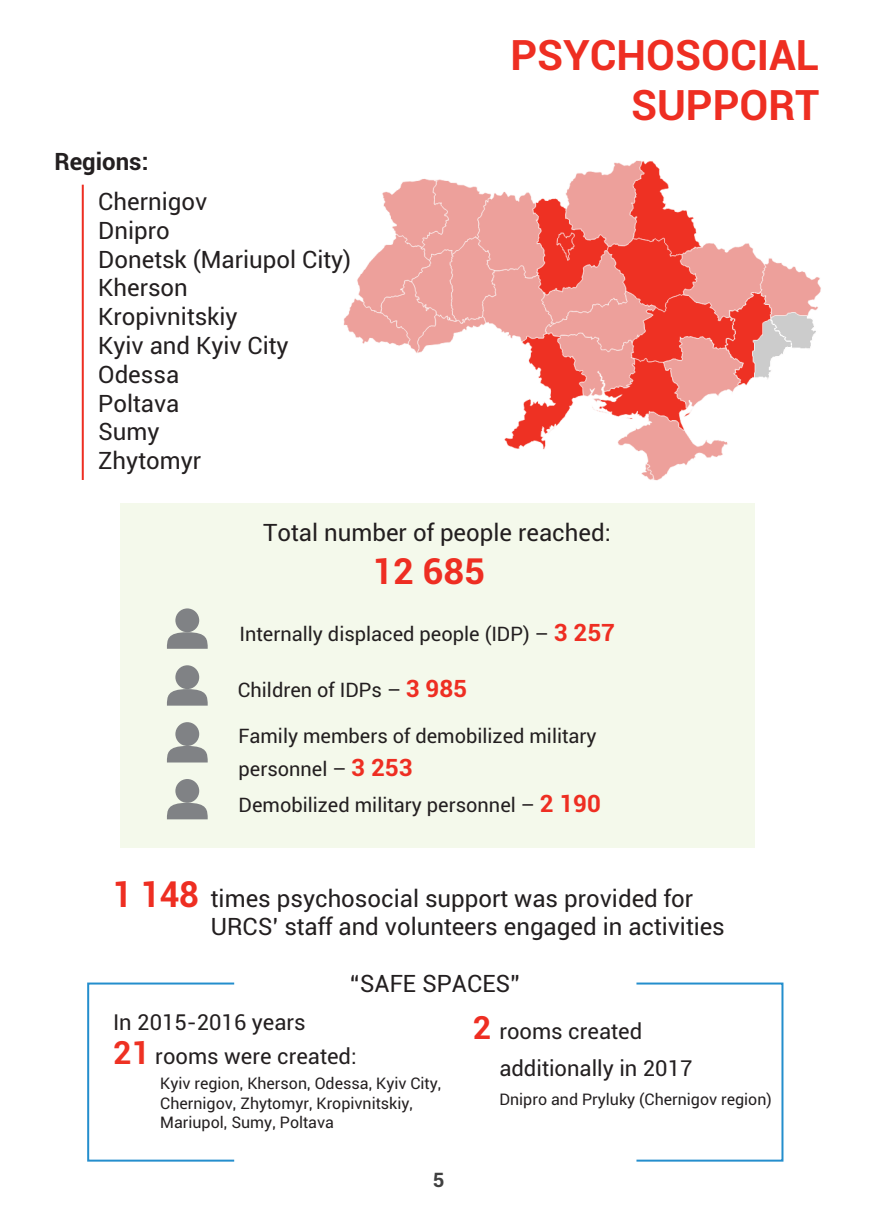
<style>
.page{position:relative;width:874px;height:1225px;background:#fff}
.page>*{position:absolute;margin:0;border:0;box-sizing:border-box;transform-origin:0 0}
.t1{font:700 42px/50.4px "Roboto";color:#ee2e22;text-align:right}
.t2{font:700 36px "Roboto";color:#ee2e22}
.t3{font:700 36px "Roboto";color:#ee2e22;scale:.95 1}
.t4{font:700 32px "Roboto";color:#ee2e22}
.t5{font:24px/28.8px "Roboto";color:#231f20}
.t6{font:700 24px "Roboto";color:#231f20}
.t7{font:22px/33.8px "Roboto";color:#231f20}
.t8{font:20px/33.6px "Roboto";color:#231f20}
.t9{font:700 20px "Roboto";color:#404040}
.t10{font:16px/19.2px "Roboto";color:#231f20}
.s1{font-style:inherit}
.s2{font-weight:700;font-size:24px;color:#ee2e22}
.s3{font-weight:700;font-size:32px;color:#ee3123}
</style>
<div class="page">
<img style="left:343px;top:160px;width:478px;height:321px">
<div style="left:120px;top:503px;width:634px;height:344px;background:#f4f9eb"></div>
<div style="left:175px;top:608px;width:24px;height:24px;background:#808285;border-radius:50%"></div>
<svg style="left:167px;top:632px;width:40px;height:17px"></svg>
<div style="left:175px;top:665px;width:24px;height:24px;background:#808285;border-radius:50%"></div>
<svg style="left:167px;top:689px;width:40px;height:16px"></svg>
<div style="left:175px;top:722px;width:24px;height:24px;background:#808285;border-radius:50%"></div>
<svg style="left:167px;top:746px;width:40px;height:16px"></svg>
<div style="left:175px;top:779px;width:24px;height:24px;background:#808285;border-radius:50%"></div>
<svg style="left:167px;top:803px;width:40px;height:16px"></svg>
<div style="left:87px;top:982px;width:148px;height:179px;border:2px solid #248ecd"></div>
<div style="left:635px;top:982px;width:148px;height:179px;border:2px solid #248ecd"></div>
<hr style="left:81px;top:185px;width:3px;height:295px;background:#ee2e22">
<p class="t6" style="left:54px;top:145px;width:96px">Regions<span class="s1">:</span></p>
<p class="t5" style="left:98px;top:186px;width:254px">Chernigov<br>Dnipro<br>Donetsk (Mariupol City)<br>Kherson<br>Kropivnitskiy<br>Kyiv and Kyiv City<br>Odessa<br>Poltava<br>Sumy<br>Zhytomyr</p>
<h1 class="t1" style="left:510px;top:28px;width:310px">PSYCHOSOCIAL<br>SUPPORT</h1>
<p class="t5" style="left:263px;top:517px;width:349px">Total number of people reached:</p>
<h2 class="t2" style="left:372px;top:546px;width:114px">12 685</h2>
<p class="t8" style="left:239px;top:616px;width:376px">Internally displaced people (IDP) – <span class="s2">3 257</span></p>
<p class="t8" style="left:238px;top:673px;width:230px">Children of IDPs – <span class="s2">3 985</span></p>
<p class="t8" style="left:238px;top:718px;width:359px">Family members of demobilized military personnel – <span class="s2">3 253</span></p>
<p class="t8" style="left:238px;top:787px;width:363px">Demobilized military personnel – <span class="s2">2 190</span></p>
<h2 class="t3" style="left:112px;top:868px;width:92px">1 148</h2>
<p class="t5" style="left:211px;top:883px;width:515px">times psychosocial support was provided for<br>URCS’ staff and volunteers engaged in activities</p>
<p class="t5" style="left:349px;top:968px;width:172px">“SAFE SPACES”</p>
<p class="t7" style="left:113px;top:1004px;width:245px">In 2015-2016 years<br><span class="s3">21</span> rooms were created:</p>
<h3 class="t4" style="left:472px;top:1005px;width:20px">2</h3>
<p class="t10" style="left:160px;top:1073px;width:282px">Kyiv region, Kherson, Odessa, Kyiv City,<br>Chernigov, Zhytomyr, Kropivnitskiy,<br>Mariupol, Sumy, Poltava</p>
<p class="t7" style="left:499px;top:1012px;width:194px;line-height:36.6px">rooms created additionally in 2017</p>
<p class="t10" style="left:499px;top:1089px;width:274px">Dnipro and Pryluky (Chernigov region)</p>
<p class="t9" style="left:432px;top:1165px;width:13px">5</p>
</div>
